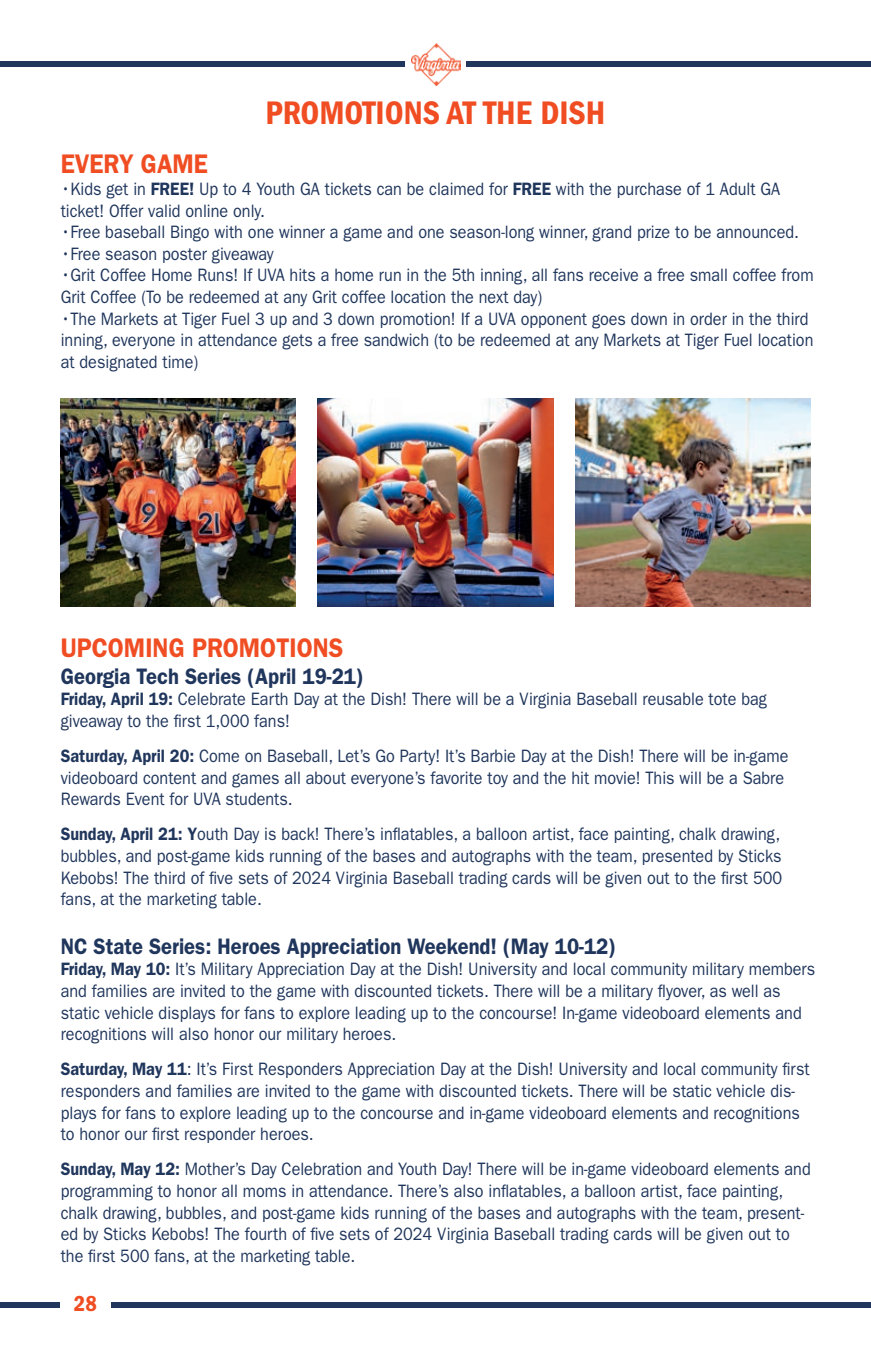
<style>
.page{position:relative;width:871px;height:1357px;background:#fff}
.page>*{position:absolute;margin:0;border:0;box-sizing:border-box;transform-origin:0 0}
.t1{font:33.75px "ITC Franklin Gothic Std Dm Cd";color:#f04d23}
.t2{font:600 27px "ITC Franklin Gothic Std";color:#f04d23;scale:.9 1}
.t3{font:600 22.5px "ITC Franklin Gothic Std";color:#20365c;scale:.9 1}
.t4{font:22.5px "ITC Franklin Gothic Std Dm Cd";color:#f04d23}
.t5{font:18px/21.6px "ITC Franklin Gothic Std";color:#20365c;scale:.9 1}
.s1{font-weight:600}
</style>
<div class="page">
<div style="left:0;top:61px;width:870px;height:5px;background:#20365c"></div>
<div style="left:405px;top:38px;width:61px;height:55px;background:#fff"></div>
<img style="left:411px;top:43px;width:49px;height:42px">
<div style="left:0;top:1302px;width:870px;height:5px;background:#20365c"></div>
<div style="left:60px;top:1282px;width:51px;height:51px;background:#fff"></div>
<img style="left:61px;top:399px;width:235px;height:208px">
<img style="left:318px;top:399px;width:235px;height:208px">
<img style="left:575px;top:399px;width:235px;height:208px">
<h1 class="t1" style="left:265px;top:93px;width:341px">PROMOTIONS AT THE DISH</h1>
<h2 class="t2" style="left:61px;top:148px;width:165px">EVERY GAME</h2>
<p class="t5" style="left:61px;top:178px;width:801px">•Kids get in <span class="s1">FREE!</span> Up to 4 Youth GA tickets can be claimed for <span class="s1">FREE</span> with the purchase of 1 Adult GA ticket! Offer valid online only.</p>
<p class="t5" style="left:61px;top:221px;width:822px">•Free baseball Bingo with one winner a game and one season-long winner, grand prize to be announced.</p>
<p class="t5" style="left:61px;top:243px;width:238px">•Free season poster giveaway</p>
<p class="t5" style="left:61px;top:265px;width:838px">•Grit Coffee Home Runs! If UVA hits a home run in the 5th inning, all fans receive a free small coffee from<br>Grit Coffee (To be redeemed at any Grit coffee location the next day)</p>
<p class="t5" style="left:61px;top:308px;width:838px">•The Markets at Tiger Fuel 3 up and 3 down promotion! If a UVA opponent goes down in order in the third inning, everyone in attendance gets a free sandwich (to be redeemed at any Markets at Tiger Fuel location at designated time)</p>
<h2 class="t2" style="left:61px;top:631px;width:316px">UPCOMING PROMOTIONS</h2>
<p class="t3" style="left:61px;top:663px;width:338px">Georgia Tech Series (April 19-21)</p>
<p class="t5" style="left:61px;top:689px;width:786px"><span class="s1">Friday, April 19:</span> Celebrate Earth Day at the Dish! There will be a Virginia Baseball reusable tote bag giveaway to the first 1,000 fans!</p>
<p class="t5" style="left:61px;top:745px;width:810px"><span class="s1">Saturday, April 20:</span> Come on Baseball, Let’s Go Party! It’s Barbie Day at the Dish! There will be in-game videoboard content and games all about everyone’s favorite toy and the hit movie! This will be a Sabre<br>Rewards Event for UVA students.</p>
<p class="t5" style="left:61px;top:824px;width:803px;text-align:justify"><span class="s1">Sunday, April 21: Y</span>outh Day is back! There’s inflatables, a balloon artist, face painting, chalk drawing, bubbles, and post-game kids running of the bases and autographs with the team, presented by Sticks Kebobs! The third of five sets of 2024 Virginia Baseball trading cards will be given out to the first 500 fans, at the marketing table.</p>
<p class="t3" style="left:61px;top:933px;width:618px">NC State Series: Heroes Appreciation Weekend! (May 10-12)</p>
<p class="t5" style="left:61px;top:959px;width:840px"><span class="s1">Friday, May 10:</span> It’s Military Appreciation Day at the Dish! University and local community military members and families are invited to the game with discounted tickets. There will be a military flyover, as well as static vehicle displays for fans to explore leading up to the concourse! In-game videoboard elements and recognitions will also honor our military heroes.</p>
<p class="t5" style="left:61px;top:1058px;width:833px"><span class="s1">Saturday, May 11</span>: It’s First Responders Appreciation Day at the Dish! University and local community first responders and families are invited to the game with discounted tickets. There will be static vehicle dis&shy;plays for fans to explore leading up to the concourse and in-game videoboard elements and recognitions to honor our first responder heroes.</p>
<p class="t5" style="left:61px;top:1158px;width:835px"><span class="s1">Sunday, May 12:</span> Mother’s Day Celebration and Youth Day! There will be in-game videoboard elements and programming to honor all moms in attendance. There’s also inflatables, a balloon artist, face painting, chalk drawing, bubbles, and post-game kids running of the bases and autographs with the team, present&shy;ed by Sticks Kebobs! The fourth of five sets of 2024 Virginia Baseball trading cards will be given out to the first 500 fans, at the marketing table.</p>
<p class="t4" style="left:74px;top:1290px;width:24px">28</p>
</div>
